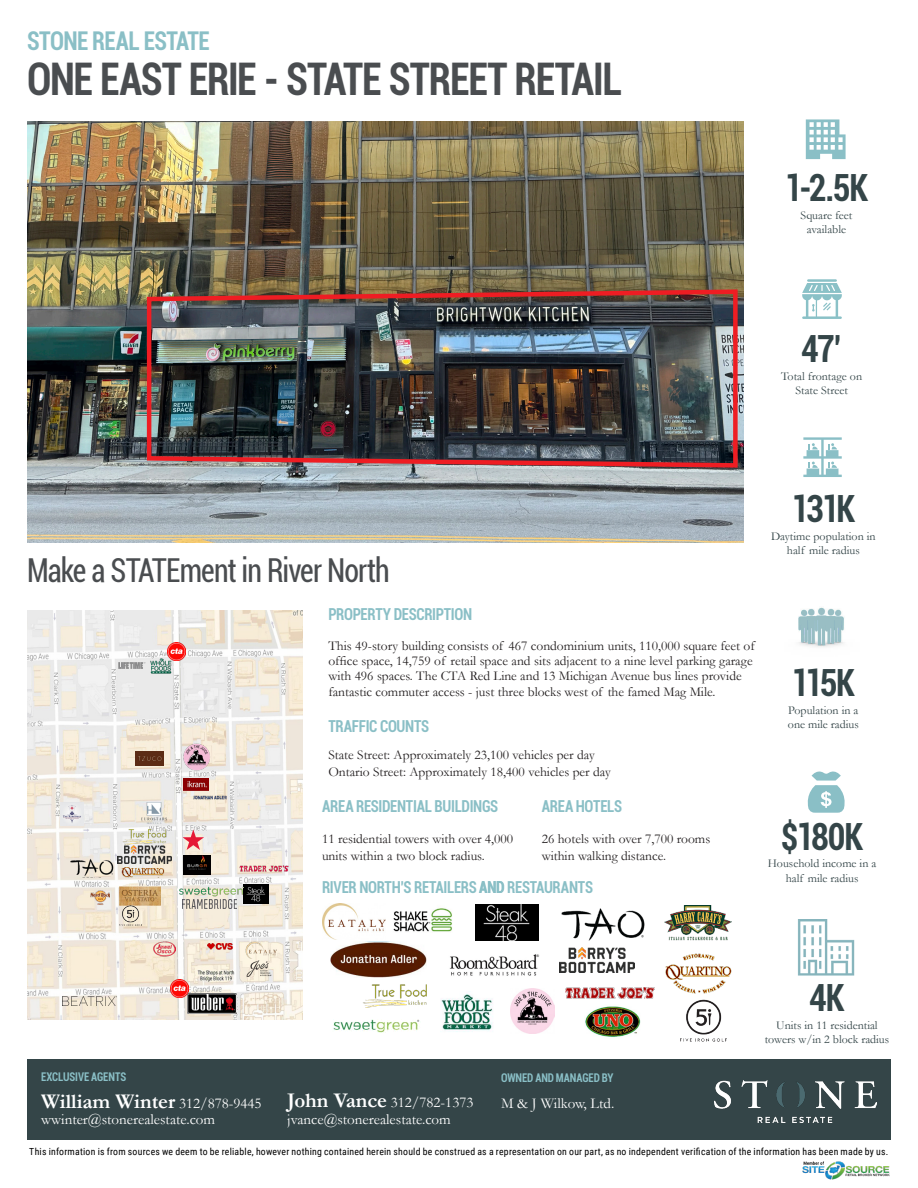
<style>
.page{position:relative;width:918px;height:1188px;background:#fff}
.page>*{position:absolute;margin:0;border:0;box-sizing:border-box;transform-origin:0 0}
.Page_Header{font:700 condensed 45px "Roboto";letter-spacing:-.03em;color:#4a4d50;scale:.9 1}
.Stats_Number{font:700 condensed 37.5px "Roboto";letter-spacing:-.055em;color:#344548;scale:.9 1}
.t1{font:condensed 33px "Roboto";letter-spacing:-.03em;color:#4a4d50;scale:.9 1}
.Property_Address{font:700 condensed 25.8px "Roboto";letter-spacing:-.025em;color:#8abfc6;scale:.9 1}
.Footer_Text{font:700 21px "Garamond";color:#fff}
.t2{font:700 condensed 16.5px "Roboto";letter-spacing:-.02em;color:#8abfc6;scale:.9 1}
.Footer_Text-2{font:15px "Garamond";color:#fff}
.t3{font:13.5px/16.5px "Garamond";color:#231f20}
.Stats_Body{font:12px/14.4px "Garamond";color:#344548;text-align:center}
.Footer_Header{font:700 condensed 12px "Roboto";letter-spacing:-.01em;color:#8abfc6;scale:.9 1}
.Table_Header{font:9.75px "Roboto Condensed";letter-spacing:.025em;color:#000}
.s1{font-weight:400;font-size:15px}
.s2{font-weight:700;font-size:21px}
</style>
<div class="page">
<div style="left:27px;top:1059px;width:864px;height:81px;background:#344548"></div>
<img style="left:27px;top:121px;width:717px;height:422px">
<svg style="left:806px;top:119px;width:40px;height:40px"></svg>
<svg style="left:807px;top:771px;width:38px;height:42px"></svg>
<svg style="left:803px;top:437px;width:39px;height:40px"></svg>
<img style="left:441px;top:994px;width:52px;height:38px">
<img style="left:510px;top:989px;width:45px;height:44px">
<img style="left:322px;top:904px;width:64px;height:35px">
<img style="left:330px;top:941px;width:96px;height:37px">
<img style="left:449px;top:954px;width:91px;height:22px">
<img style="left:475px;top:904px;width:63px;height:37px">
<img style="left:393px;top:908px;width:59px;height:24px">
<img style="left:333px;top:1019px;width:87px;height:14px">
<img style="left:798px;top:607px;width:46px;height:40px">
<img style="left:798px;top:919px;width:57px;height:56px">
<img style="left:585px;top:1006px;width:55px;height:31px">
<img style="left:665px;top:953px;width:67px;height:41px">
<img style="left:681px;top:999px;width:46px;height:43px">
<img style="left:664px;top:905px;width:68px;height:36px">
<img style="left:560px;top:948px;width:74px;height:25px">
<img style="left:565px;top:988px;width:89px;height:10px">
<img style="left:561px;top:908px;width:84px;height:33px">
<img style="left:363px;top:984px;width:64px;height:24px">
<img style="left:145px;top:287px;width:595px;height:183px">
<img style="left:714px;top:1080px;width:163px;height:42px">
<img style="left:802px;top:1161px;width:88px;height:19px">
<img style="left:27px;top:610px;width:276px;height:409px">
<svg style="left:182px;top:829px;width:22px;height:21px"></svg>
<img style="left:147px;top:658px;width:27px;height:16px">
<img style="left:135px;top:752px;width:28px;height:14px">
<img style="left:118px;top:662px;width:27px;height:6px">
<img style="left:183px;top:742px;width:28px;height:28px">
<img style="left:70px;top:858px;width:44px;height:19px">
<img style="left:60px;top:803px;width:23px;height:23px">
<img style="left:154px;top:941px;width:22px;height:16px">
<img style="left:244px;top:884px;width:24px;height:20px">
<img style="left:184px;top:779px;width:24px;height:11px">
<img style="left:193px;top:796px;width:33px;height:4px">
<img style="left:120px;top:886px;width:40px;height:20px">
<img style="left:90px;top:888px;width:20px;height:20px">
<img style="left:120px;top:906px;width:21px;height:19px">
<img style="left:123px;top:827px;width:44px;height:18px">
<img style="left:245px;top:941px;width:31px;height:36px">
<img style="left:141px;top:803px;width:26px;height:21px">
<img style="left:118px;top:845px;width:53px;height:18px">
<img style="left:62px;top:996px;width:54px;height:9px">
<img style="left:208px;top:943px;width:25px;height:8px">
<img style="left:238px;top:865px;width:52px;height:7px">
<img style="left:118px;top:867px;width:51px;height:10px">
<img style="left:187px;top:994px;width:50px;height:19px">
<img style="left:178px;top:886px;width:66px;height:11px">
<img style="left:183px;top:900px;width:53px;height:8px">
<img style="left:167px;top:642px;width:19px;height:19px">
<img style="left:170px;top:979px;width:18px;height:19px">
<img style="left:183px;top:855px;width:28px;height:19px">
<svg style="left:802px;top:279px;width:40px;height:40px"></svg>
<p class="Property_Address" style="left:27px;top:23px;width:205px">STONE REAL ESTATE</p>
<p class="Page_Header" style="left:27px;top:48px;width:663px">ONE EAST ERIE - STATE STREET RETAIL</p>
<p class="Stats_Number" style="left:785px;top:161px;width:94px">1-2.5K</p>
<p class="Stats_Body" style="left:801px;top:207px;width:53px">Square feet</p>
<p class="Stats_Body" style="left:807px;top:222px;width:41px">available</p>
<p class="Stats_Number" style="left:801px;top:322px;width:47px">47’</p>
<p class="Stats_Body" style="left:781px;top:368px;width:83px">Total frontage on</p>
<p class="Stats_Body" style="left:795px;top:383px;width:54px">State Street</p>
<p class="t1" style="left:27px;top:547px;width:405px">Make a STATEment in River North</p>
<p class="t2" style="left:328px;top:602px;width:161px">PROPERTY DESCRIPTION</p>
<p class="t3" style="left:328px;top:638px;width:428px;line-height:15px">This 49-story building consists of 467 condominium units, 110,000 square feet of office space, 14,759 of retail space and sits adjacent to a nine level parking garage with 496 spaces. The CTA Red Line and 13 Michigan Avenue bus lines provide</p>
<p class="t3" style="left:328px;top:683px;width:389px">fantastic commuter access - just three blocks west of the famed Mag Mile.</p>
<p class="t2" style="left:328px;top:715px;width:114px">TRAFFIC COUNTS</p>
<p class="t3" style="left:328px;top:746px;width:268px">State Street: Approximately 23,100 vehicles per day</p>
<p class="t3" style="left:328px;top:763px;width:284px">Ontario Street: Approximately 18,400 vehicles per day</p>
<p class="t2" style="left:322px;top:794px;width:197px">AREA RESIDENTIAL BUILDINGS</p>
<p class="t3" style="left:322px;top:830px;width:193px">11 residential towers with over 4,000 units within a two block radius.</p>
<p class="t2" style="left:322px;top:875px;width:303px">RIVER NORTH’S RETAILERS AND RESTAURANTS</p>
<p class="t2" style="left:542px;top:794px;width:91px">AREA HOTELS</p>
<p class="t3" style="left:542px;top:830px;width:170px">26 hotels with over 7,700 rooms within walking distance.</p>
<p class="Stats_Number" style="left:791px;top:483px;width:73px">131K</p>
<p class="Stats_Body" style="left:771px;top:529px;width:106px">Daytime population in half mile radius</p>
<p class="Stats_Number" style="left:792px;top:657px;width:72px">115K</p>
<p class="Stats_Body" style="left:788px;top:703px;width:72px">Population in a</p>
<p class="Stats_Body" style="left:788px;top:717px;width:72px">one mile radius</p>
<p class="Stats_Number" style="left:781px;top:810px;width:93px">$180K</p>
<p class="Stats_Body" style="left:768px;top:856px;width:110px">Household income in a half mile radius</p>
<p class="Stats_Number" style="left:809px;top:972px;width:41px">4K</p>
<p class="Stats_Body" style="left:765px;top:1018px;width:126px">Units in 11 residential towers w/in 2 block radius</p>
<p class="Footer_Header" style="left:41px;top:1069px;width:96px">EXCLUSIVE AGENTS</p>
<p class="Footer_Text" style="left:41px;top:1087px;width:222px">William Winter <span class="s1">312/878-9445</span></p>
<p class="Footer_Text-2" style="left:41px;top:1109px;width:175px">wwinter@stonerealestate.com</p>
<p class="Footer_Header" style="left:501px;top:1069px;width:127px">OWNED AND MANAGED BY</p>
<p class="Footer_Text-2" style="left:501px;top:1093px;width:115px">M &amp; J Wilkow, Ltd.</p>
<p class="Footer_Text-2" style="left:287px;top:1092px;width:188px"><span class="s2">John Vance</span> 312/782-1373</p>
<p class="Footer_Text-2" style="left:287px;top:1109px;width:165px">jvance@stonerealestate.com</p>
<p class="Table_Header" style="left:29px;top:1145px;width:861px">This information is from sources we deem to be reliable, however nothing contained herein should be construed as a representation on our part, as no independent verification of the information has been made by us.</p>
</div>
